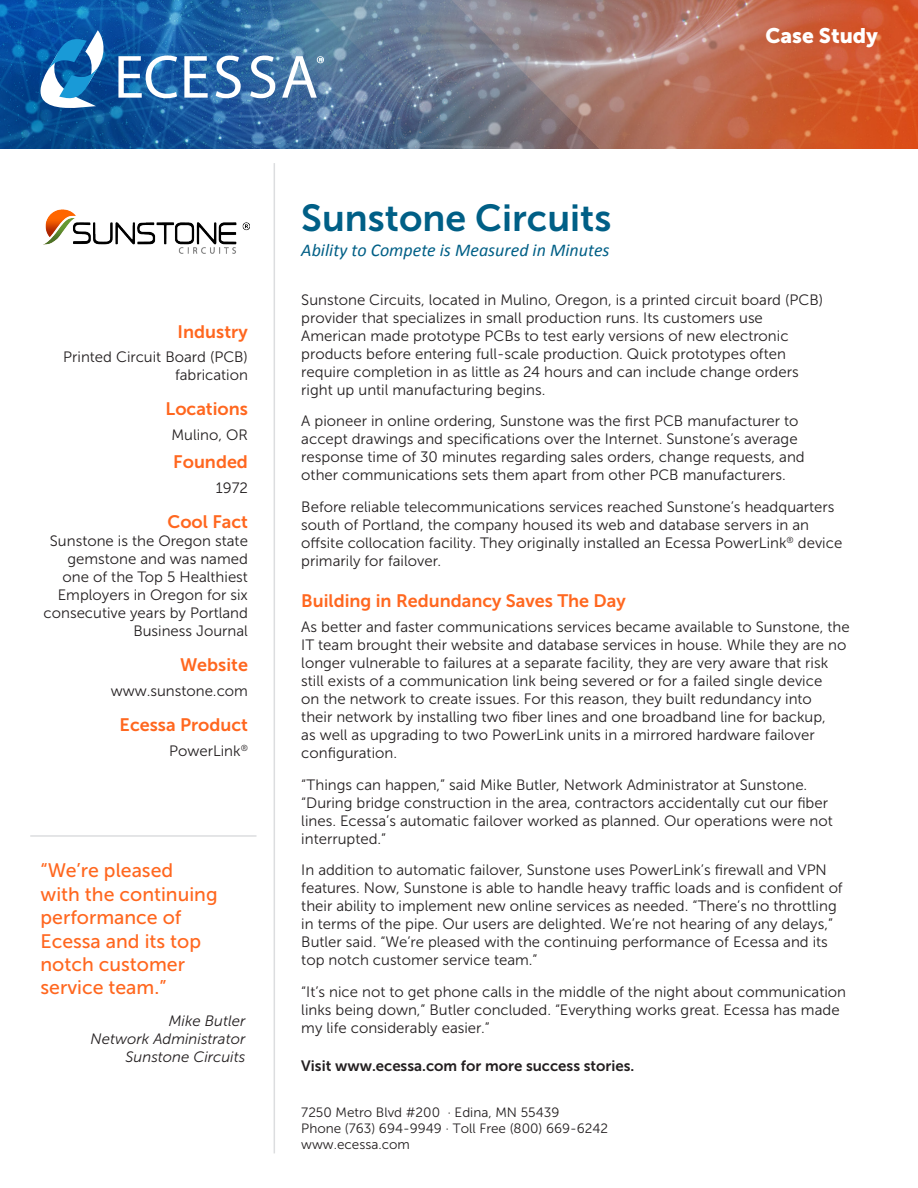
<style>
.page{position:relative;width:918px;height:1188px;background:#fff}
.page>*{position:absolute;margin:0;border:0;box-sizing:border-box;transform-origin:0 0}
.t1{font:37.5px "Museo Sans 700";color:#005f86}
.t2{font:21px "Museo Sans 900";color:#fff}
.Paragraph_Style_1{font:19.5px/23.4px "Museo Sans 500";color:#ff671f}
.t3{font:18px "Museo Sans 700";color:#ff671f}
.t4{font:italic 18px "Calibri";color:#005f86}
.t5{font:15px/18px "Museo Sans 300";color:#231f20}
.Paragraph_Style_2{font:italic 15px/18px "Museo Sans 300";color:#231f20;text-align:right}
.t6{font:15px "Museo Sans 700";color:#231f20}
.t7{font:13.5px/16.2px "Museo Sans 300";color:#231f20}
</style>
<div class="page">
<hr style="left:274px;top:163px;width:1px;height:990px;background:#dcdddf">
<img style="left:0;top:0;width:918px;height:148px">
<svg style="left:40px;top:30px;width:68px;height:78px"></svg>
<svg style="left:118px;top:56px;width:59px;height:42px"></svg>
<svg style="left:184px;top:56px;width:24px;height:42px"></svg>
<svg style="left:216px;top:56px;width:25px;height:42px"></svg>
<svg style="left:250px;top:56px;width:25px;height:42px"></svg>
<svg style="left:282px;top:56px;width:42px;height:42px"></svg>
<img style="left:43px;top:209px;width:206px;height:45px">
<hr style="left:30px;top:835px;width:226px;height:2px;background:#dcdddf">
<p class="t2" style="left:765px;top:23px;width:114px">Case Study</p>
<p class="t3" style="left:178px;top:321px;width:72px">Industry</p>
<p class="t5" style="left:63px;top:348px;width:186px;text-align:right">Printed Circuit Board (PCB) fabrication</p>
<p class="t3" style="left:166px;top:399px;width:84px">Locations</p>
<p class="t5" style="left:171px;top:426px;width:78px">Mulino, OR</p>
<p class="t3" style="left:173px;top:452px;width:76px">Founded</p>
<p class="t5" style="left:216px;top:479px;width:34px">1972</p>
<p class="t3" style="left:167px;top:512px;width:82px">Cool Fact</p>
<p class="t5" style="left:44px;top:532px;width:206px;text-align:right">Sunstone is the Oregon state gemstone and was named one of the Top 5 Healthiest<br>Employers in Oregon for six consecutive years by Portland<br>Business Journal</p>
<p class="t3" style="left:180px;top:655px;width:69px">Website</p>
<p class="t5" style="left:111px;top:682px;width:139px">www.sunstone.com</p>
<p class="t3" style="left:120px;top:715px;width:130px">Ecessa Product</p>
<p class="t5" style="left:169px;top:742px;width:80px">PowerLink<sup>®</sup></p>
<p class="Paragraph_Style_1" style="left:40px;top:859px;width:179px">“We’re pleased with the continuing performance of<br>Ecessa and its top notch customer service team.”</p>
<p class="Paragraph_Style_2" style="left:91px;top:1012px;width:156px">Mike Butler<br>Network Administrator<br>Sunstone Circuits</p>
<p class="t1" style="left:301px;top:197px;width:311px">Sunstone Circuits</p>
<p class="t4" style="left:301px;top:238px;width:310px">Ability to Compete is Measured in Minutes</p>
<p class="t5" style="left:301px;top:290px;width:523px">Sunstone Circuits, located in Mulino, Oregon, is a printed circuit board (PCB) provider that specializes in small production runs. Its customers use American made prototype PCBs to test early versions of new electronic products before entering full-scale production. Quick prototypes often require completion in as little as 24 hours and can include change orders right up until manufacturing begins.</p>
<p class="t5" style="left:301px;top:412px;width:505px">A pioneer in online ordering, Sunstone was the first PCB manufacturer to accept drawings and specifications over the Internet. Sunstone’s average response time of 30 minutes regarding sales orders, change requests, and other communications sets them apart from other PCB manufacturers.</p>
<p class="t5" style="left:301px;top:497px;width:542px">Before reliable telecommunications services reached Sunstone’s headquarters south of Portland, the company housed its web and database servers in an offsite collocation facility. They originally installed an Ecessa PowerLink<sup>®</sup> device primarily for failover.</p>
<p class="t3" style="left:301px;top:591px;width:326px">Building in Redundancy Saves The Day</p>
<p class="t5" style="left:301px;top:618px;width:550px">As better and faster communications services became available to Sunstone, the IT team brought their website and database services in house. While they are no longer vulnerable to failures at a separate facility, they are very aware that risk still exists of a communication link being severed or for a failed single device<br>on the network to create issues. For this reason, they built redundancy into<br>their network by installing two fiber lines and one broadband line for backup,<br>as well as upgrading to two PowerLink units in a mirrored hardware failover configuration.</p>
<p class="t5" style="left:301px;top:776px;width:533px">“Things can happen,” said Mike Butler, Network Administrator at Sunstone. “During bridge construction in the area, contractors accidentally cut our fiber lines. Ecessa’s automatic failover worked as planned. Our operations were not interrupted.”</p>
<p class="t5" style="left:301px;top:861px;width:543px">In addition to automatic failover, Sunstone uses PowerLink’s firewall and VPN features. Now, Sunstone is able to handle heavy traffic loads and is confident of their ability to implement new online services as needed. “There’s no throttling in terms of the pipe. Our users are delighted. We’re not hearing of any delays,” Butler said. “We’re pleased with the continuing performance of Ecessa and its top notch customer service team.”</p>
<p class="t5" style="left:301px;top:983px;width:546px">“It’s nice not to get phone calls in the middle of the night about communication links being down,” Butler concluded. “Everything works great. Ecessa has made my life considerably easier.”</p>
<p class="t6" style="left:301px;top:1057px;width:335px">Visit www.ecessa.com for more success stories.</p>
<p class="t7" style="left:301px;top:1104px;width:308px">7250 Metro Blvd #200 · Edina, MN 55439<br>Phone (763) 694-9949 · Toll Free (800) 669-6242 www.ecessa.com</p>
</div>
